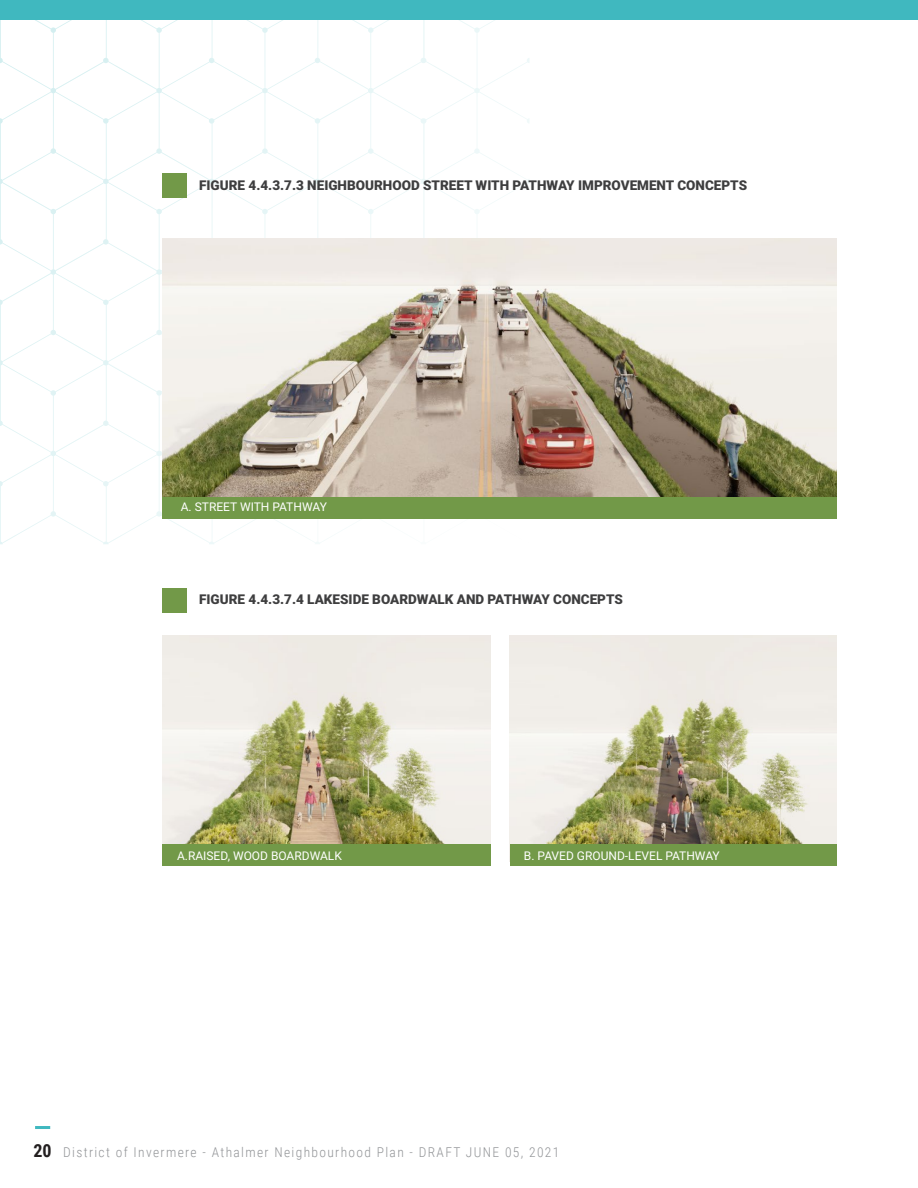
<style>
.page{position:relative;width:918px;height:1188px;background:#fff}
.page>*{position:absolute;margin:0;border:0;box-sizing:border-box;transform-origin:0 0}
.t1{font:900 13.5px "Roboto";color:#3e3e3f}
.t2{font:300 13.5px "Roboto Condensed";letter-spacing:.1em;color:#939598}
.t3{font:12px "Roboto";color:#fff}
.s1{font-weight:700;font-size:18px;color:#231f20}
</style>
<div class="page">
<hr style="left:35px;top:1126px;width:15px;height:3px;background:#40b8bf">
<svg style="left:0;top:19px;width:530px;height:525px"></svg>
<div style="left:0;top:0;width:918px;height:19px;background:#40b8bf"></div>
<div style="left:162px;top:173px;width:24px;height:24px;background:#729948"></div>
<div style="left:162px;top:589px;width:24px;height:24px;background:#729948"></div>
<img style="left:162px;top:239px;width:675px;height:258px">
<div style="left:162px;top:497px;width:675px;height:21px;background:#729948"></div>
<img style="left:509px;top:635px;width:328px;height:226px">
<img style="left:162px;top:635px;width:329px;height:210px">
<div style="left:511px;top:845px;width:326px;height:21px;background:#729948"></div>
<div style="left:162px;top:845px;width:329px;height:21px;background:#729948"></div>
<p class="t1" style="left:199px;top:175px;width:549px">FIGURE 4.4.3.7.3 NEIGHBOURHOOD STREET WITH PATHWAY IMPROVEMENT CONCEPTS</p>
<p class="t3" style="left:181px;top:498px;width:148px">A. STREET WITH PATHWAY</p>
<p class="t1" style="left:199px;top:590px;width:425px">FIGURE 4.4.3.7.4 LAKESIDE BOARDWALK AND PATHWAY CONCEPTS</p>
<p class="t3" style="left:177px;top:847px;width:166px">A.RAISED, WOOD BOARDWALK</p>
<p class="t3" style="left:524px;top:847px;width:197px">B. PAVED GROUND-LEVEL PATHWAY</p>
<p class="t2" style="left:34px;top:1142px;width:527px"><span class="s1">20</span> District of Invermere - Athalmer Neighbourhood Plan - DRAFT JUNE 05, 2021</p>
</div>
